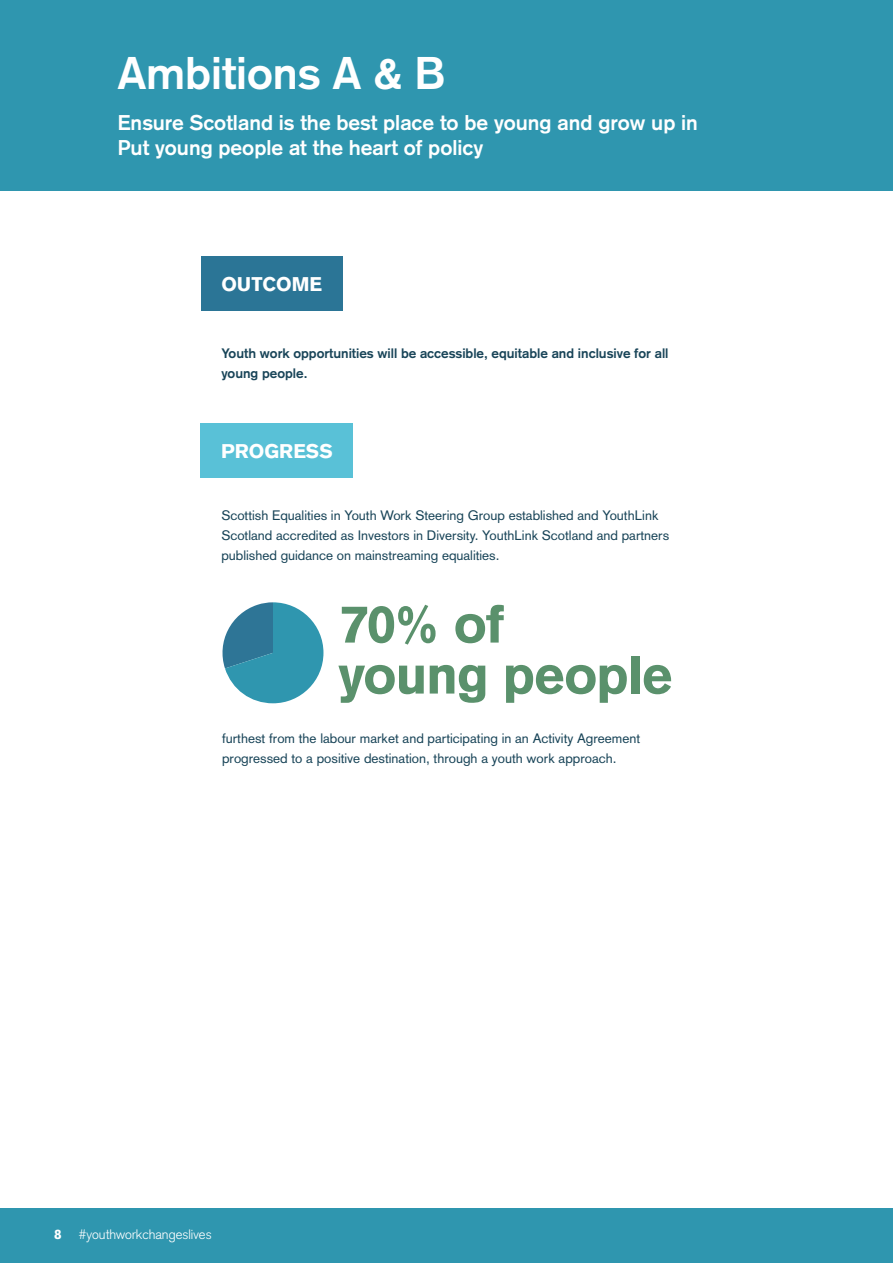
<style>
.page{position:relative;width:893px;height:1263px;background:#fff}
.page>*{position:absolute;margin:0;border:0;box-sizing:border-box;transform-origin:0 0}
.t1{font:900 52.5px/51px "Akzidenz Grotesk";letter-spacing:-.02em;color:#5a916c}
.t2{font:700 45px "Akzidenz Grotesk";color:#fff}
.t3{font:700 21px/25.2px "Akzidenz Grotesk";color:#fff}
.t4{font:900 19.5px "Akzidenz Grotesk";color:#fff}
.t5{font:13.5px/20.2px "Akzidenz Grotesk";color:#184458}
.t6{font:700 13.5px/20.2px "Akzidenz Grotesk";color:#184458}
.t7{font:300 13.5px "Akzidenz Grotesk";color:#fff}
.t8{font:900 13.5px "Akzidenz Grotesk";color:#fff}
</style>
<div class="page">
<div style="left:0;top:1208px;width:893px;height:55px;background:#2f96af"></div>
<div style="left:0;top:0;width:893px;height:190px;background:#2f96af"></div>
<svg style="left:222px;top:602px;width:101px;height:101px"></svg>
<div style="left:201px;top:256px;width:142px;height:54px;background:#2b7596"></div>
<div style="left:201px;top:423px;width:152px;height:54px;background:#59c1d7"></div>
<h2 class="t2" style="left:118px;top:46px;width:328px">Ambitions A &amp; B</h2>
<h3 class="t3" style="left:118px;top:110px;width:582px">Ensure Scotland is the best place to be young and grow up in<br>Put young people at the heart of policy</h3>
<h3 class="t4" style="left:221px;top:272px;width:102px">OUTCOME</h3>
<p class="t6" style="left:221px;top:343px;width:449px">Youth work opportunities will be accessible, equitable and inclusive for all young people.</p>
<h3 class="t4" style="left:221px;top:439px;width:113px">PROGRESS</h3>
<p class="t5" style="left:221px;top:505px;width:449px">Scottish Equalities in Youth Work Steering Group established and YouthLink<br>Scotland accredited as Investors in Diversity. YouthLink Scotland and partners published guidance on mainstreaming equalities.</p>
<h1 class="t1" style="left:339px;top:598px;width:336px">70% of<br>young people</h1>
<p class="t5" style="left:222px;top:728px;width:420px">furthest from the labour market and participating in an Activity Agreement progressed to a positive destination, through a youth work approach.</p>
<p class="t8" style="left:54px;top:1226px;width:9px">8</p>
<p class="t7" style="left:79px;top:1226px;width:134px">#youthworkchangeslives</p>
</div>
